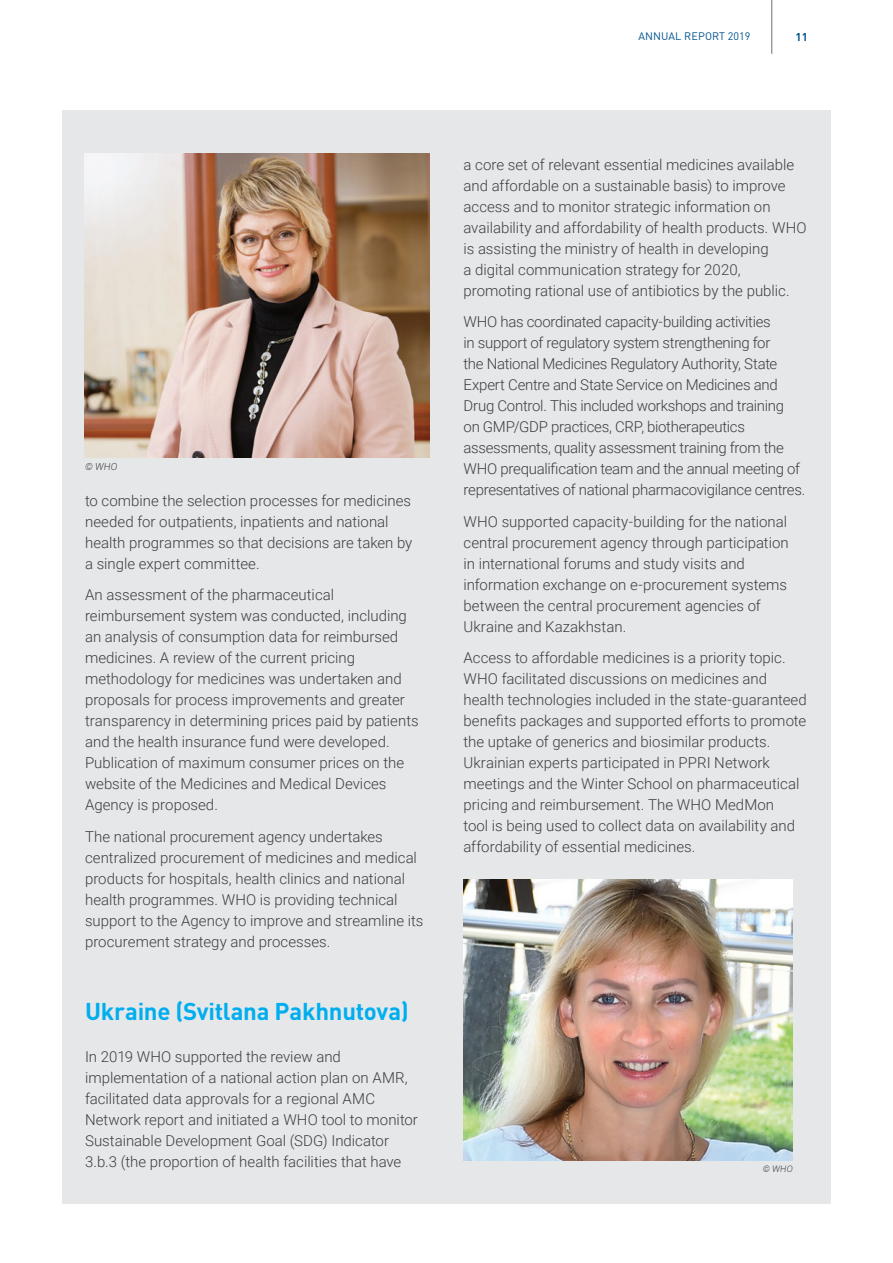
<style>
.page{position:relative;width:893px;height:1263px;background:#fff}
.page>*{position:absolute;margin:0;border:0;box-sizing:border-box;transform-origin:0 0}
.Title_2{font:700 24px "DIN Pro";letter-spacing:-.015em;color:#00aeef}
.BODY_TEXT{font:300 15px/21px "Roboto";color:#3e3e3f}
.BODY_TEXT-2{font:300 15px/21px "Roboto";letter-spacing:-.02em;color:#3e3e3f}
.t1{font:700 11.25px "DIN Pro";color:#00548e}
.t2{font:10.8px "DIN Pro";letter-spacing:.01em;color:#00548e}
.Source{font:italic 300 9.6px "Roboto";color:#3e3e3f}
.Source-2{font:italic 300 9px "Roboto";color:#3e3e3f}
</style>
<div class="page">
<hr style="left:771px;top:0;width:1px;height:53px;background:#6c6d70">
<div style="left:62px;top:111px;width:769px;height:1093px;background:#e6e7e9"></div>
<img style="left:464px;top:879px;width:329px;height:281px">
<img style="left:85px;top:153px;width:345px;height:304px">
<p class="t2" style="left:638px;top:29px;width:114px">ANNUAL REPORT 2019</p>
<p class="t1" style="left:796px;top:27px;width:14px">11</p>
<p class="Source" style="left:85px;top:460px;width:34px">© WHO</p>
<p class="BODY_TEXT" style="left:85px;top:489px;width:329px">to combine the selection processes for medicines needed for outpatients, inpatients and national health programmes so that decisions are taken by a single expert committee.</p>
<p class="BODY_TEXT" style="left:85px;top:584px;width:335px">An assessment of the pharmaceutical reimbursement system was conducted, including an analysis of consumption data for reimbursed medicines. A review of the current pricing methodology for medicines was undertaken and proposals for process improvements and greater transparency in determining prices paid by patients and the health insurance fund were developed.<br>Publication of maximum consumer prices on the website of the Medicines and Medical Devices Agency is proposed.</p>
<p class="BODY_TEXT" style="left:85px;top:825px;width:340px">The national procurement agency undertakes centralized procurement of medicines and medical products for hospitals, health clinics and national health programmes. WHO is providing technical support to the Agency to improve and streamline its procurement strategy and processes.</p>
<p class="Title_2" style="left:85px;top:992px;width:325px">Ukraine (Svitlana Pakhnutova)</p>
<p class="BODY_TEXT" style="left:85px;top:1046px;width:334px">In 2019 WHO supported the review and implementation of a national action plan on AMR, facilitated data approvals for a regional AMC Network report and initiated a WHO tool to monitor Sustainable Development Goal (SDG) Indicator 3.b.3 (the proportion of health facilities that have</p>
<p class="BODY_TEXT" style="left:463px;top:153px;width:345px">a core set of relevant essential medicines available and affordable on a sustainable basis) to improve access and to monitor strategic information on availability and affordability of health products. WHO is assisting the ministry of health in developing<br>a digital communication strategy for 2020, promoting rational use of antibiotics by the public.</p>
<p class="BODY_TEXT-2" style="left:463px;top:311px;width:343px">WHO has coordinated capacity-building activities<br>in support of regulatory system strengthening for<br>the National Medicines Regulatory Authority, State Expert Centre and State Service on Medicines and Drug Control. This included workshops and training<br>on GMP/GDP practices, CRP, biotherapeutics assessments, quality assessment training from the WHO prequalification team and the annual meeting of representatives of national pharmacovigilance centres.</p>
<p class="BODY_TEXT" style="left:463px;top:510px;width:327px">WHO supported capacity-building for the national central procurement agency through participation in international forums and study visits and information exchange on e-procurement systems between the central procurement agencies of Ukraine and Kazakhstan.</p>
<p class="BODY_TEXT" style="left:463px;top:647px;width:345px">Access to affordable medicines is a priority topic.<br>WHO facilitated discussions on medicines and health technologies included in the state-guaranteed benefits packages and supported efforts to promote the uptake of generics and biosimilar products.<br>Ukrainian experts participated in PPRI Network meetings and the Winter School on pharmaceutical pricing and reimbursement. The WHO MedMon<br>tool is being used to collect data on availability and affordability of essential medicines.</p>
<p class="Source-2" style="left:763px;top:1163px;width:31px">© WHO</p>
</div>
